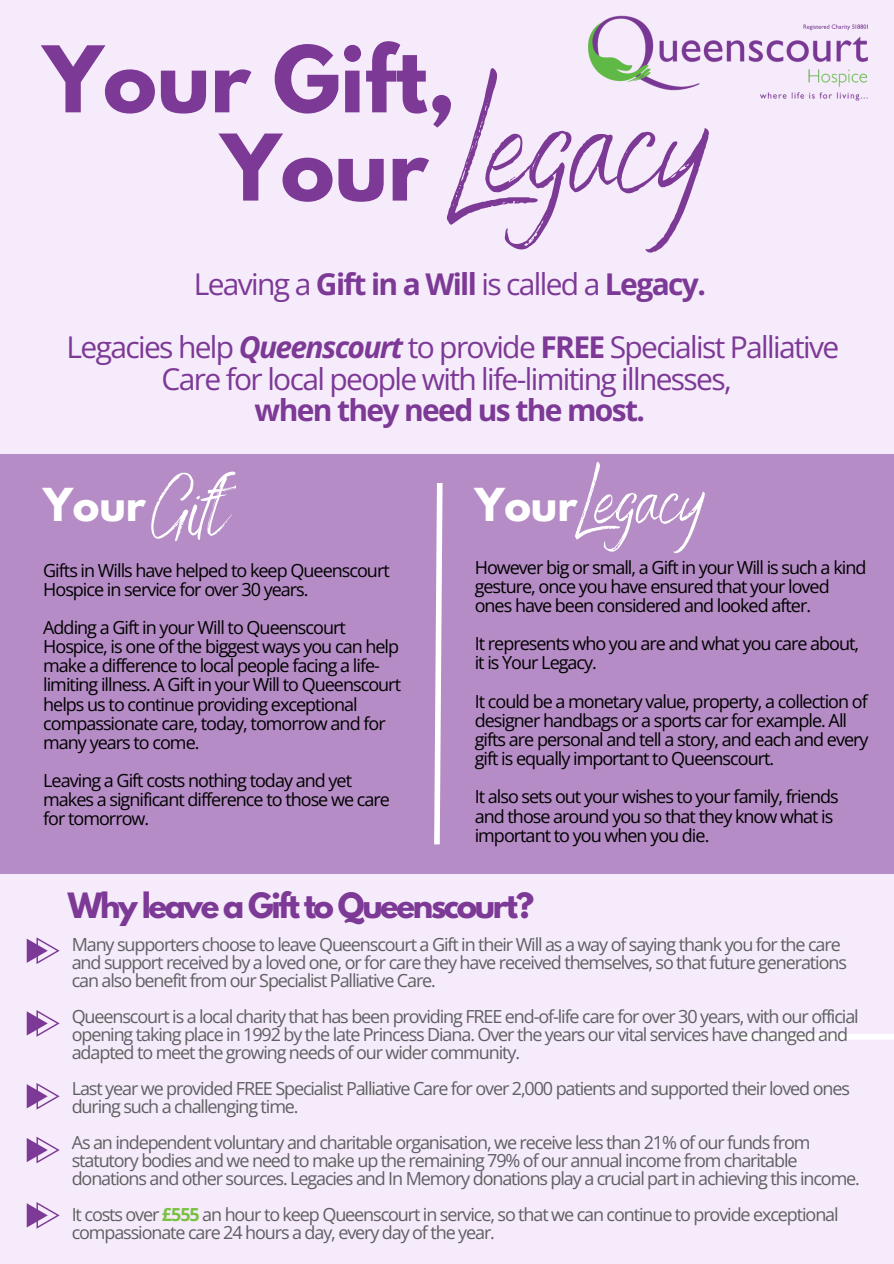
<style>
.page{position:relative;width:894px;height:1264px;background:#fff}
.page>*{position:absolute;margin:0;border:0;box-sizing:border-box;transform-origin:0 0}
.t1{font:157.5px "Benedict";color:#7c3996}
.t2{font:700 81.3px "League Spartan";color:#7c3996}
.t3{font:78px "Benedict";color:#fff}
.t4{font:700 40.2px "League Spartan";color:#fff}
.t5{font:700 30.9px "League Spartan";letter-spacing:-.075em;color:#7c3996}
.t6{font:30px/31.5px "Open Sans";letter-spacing:-.055em;color:#7c3996;text-align:center}
.t7{font:700 30px "Open Sans";letter-spacing:-.055em;color:#7c3996}
.t8{font:18px/18px "Open Sans";letter-spacing:-.06em;color:#5f6062}
.t9{font:18px/19.2px "Open Sans";letter-spacing:-.055em;color:#000}
.t10{font:18px/19.2px "Open Sans";letter-spacing:-.055em;color:#010101}
.s1{font-weight:400}
.s2{font-weight:700;font-style:italic}
.s3{font-weight:700}
.s4{font-weight:700;color:#7ac043}
</style>
<div class="page">
<div style="left:0;top:0;width:893px;height:1263px;background:#f6ebfa"></div>
<div style="left:728px;top:1033px;width:165px;height:6px;background:#fff"></div>
<div style="left:0;top:454px;width:893px;height:419px;background:#b58cc5"></div>
<img style="left:588px;top:15px;width:280px;height:86px">
<svg style="left:434px;top:483px;width:9px;height:362px"></svg>
<svg style="left:27px;top:937px;width:32px;height:27px"></svg>
<svg style="left:27px;top:1010px;width:32px;height:26px"></svg>
<svg style="left:27px;top:1083px;width:32px;height:26px"></svg>
<svg style="left:27px;top:1136px;width:32px;height:27px"></svg>
<svg style="left:27px;top:1202px;width:32px;height:26px"></svg>
<h2 class="t2" style="left:43px;top:39px;width:414px">Your Gift,</h2>
<h6 class="t1" style="left:446px;top:41px;width:263px">Legacy</h6>
<p class="t2" style="left:221px;top:127px;width:209px">Your</p>
<p class="t7" style="left:194px;top:263px;width:513px"><span class="s1">Leaving a</span> Gift in a Will <span class="s1">is called a</span> Legacy.</p>
<h2 class="t6" style="left:66px;top:331px;width:774px">Legacies help <span class="s2">Queenscourt</span> to provide <span class="s3">FREE</span> Specialist Palliative<br>Care for local people with life-limiting illnesses,<br><span class="s3">when they need us the most.</span></h2>
<h3 class="t3" style="left:152px;top:461px;width:75px">Gift</h3>
<p class="t4" style="left:43px;top:484px;width:104px">Your</p>
<h6 class="t10" style="left:43px;top:560px;width:348px">Gifts in Wills have helped to keep Queenscourt<br>Hospice in service for over 30 years.</h6>
<h3 class="t10" style="left:43px;top:617px;width:359px">Adding a Gift in your Will to Queenscourt Hospice, is one of the biggest ways you can help make a difference to local people facing a life&shy;limiting illness. A Gift in your Will to Queenscourt helps us to continue providing exceptional compassionate care, today, tomorrow and for many years to come.</h3>
<h4 class="t10" style="left:43px;top:770px;width:348px">Leaving a Gift costs nothing today and yet makes a significant difference to those we care for tomorrow.</h4>
<p class="t3" style="left:575px;top:448px;width:131px">Legacy</p>
<h4 class="t9" style="left:474px;top:557px;width:393px">However big or small, a Gift in your Will is such a kind gesture, once you have ensured that your loved ones have been considered and looked after.</h4>
<p class="t9" style="left:474px;top:633px;width:386px">It represents who you are and what you care about, it is Your Legacy.</p>
<p class="t9" style="left:474px;top:691px;width:395px">It could be a monetary value, property, a collection of designer handbags or a sports car for example. All gifts are personal and tell a story, and each and every gift is equally important to Queenscourt.</p>
<p class="t9" style="left:474px;top:786px;width:365px">It also sets out your wishes to your family, friends and those around you so that they know what is important to you when you die.</p>
<p class="t4" style="left:474px;top:484px;width:104px">Your</p>
<h1 class="t5" style="left:68px;top:890px;width:468px">Why leave a Gift to Queenscourt?</h1>
<p class="t8" style="left:72px;top:934px;width:776px">Many supporters choose to leave Queenscourt a Gift in their Will as a way of saying thank you for the care and support received by a loved one, or for care they have received themselves, so that future generations can also benefit from our Specialist Palliative Care.</p>
<h5 class="t8" style="left:72px;top:1006px;width:788px">Queenscourt is a local charity that has been providing FREE end-of-life care for over 30 years, with our official opening taking place in 1992 by the late Princess Diana. Over the years our vital services have changed and adapted to meet the growing needs of our wider community.</h5>
<p class="t8" style="left:72px;top:1078px;width:779px">Last year we provided FREE Specialist Palliative Care for over 2,000 patients and supported their loved ones during such a challenging time.</p>
<p class="t8" style="left:72px;top:1132px;width:789px">As an independent voluntary and charitable organisation, we receive less than 21% of our funds from statutory bodies and we need to make up the remaining 79% of our annual income from charitable donations and other sources. Legacies and In Memory donations play a crucial part in achieving this income.</p>
<p class="t8" style="left:72px;top:1204px;width:768px">It costs over <span class="s4">£555</span> an hour to keep Queenscourt in service, so that we can continue to provide exceptional compassionate care 24 hours a day, every day of the year.</p>
</div>
